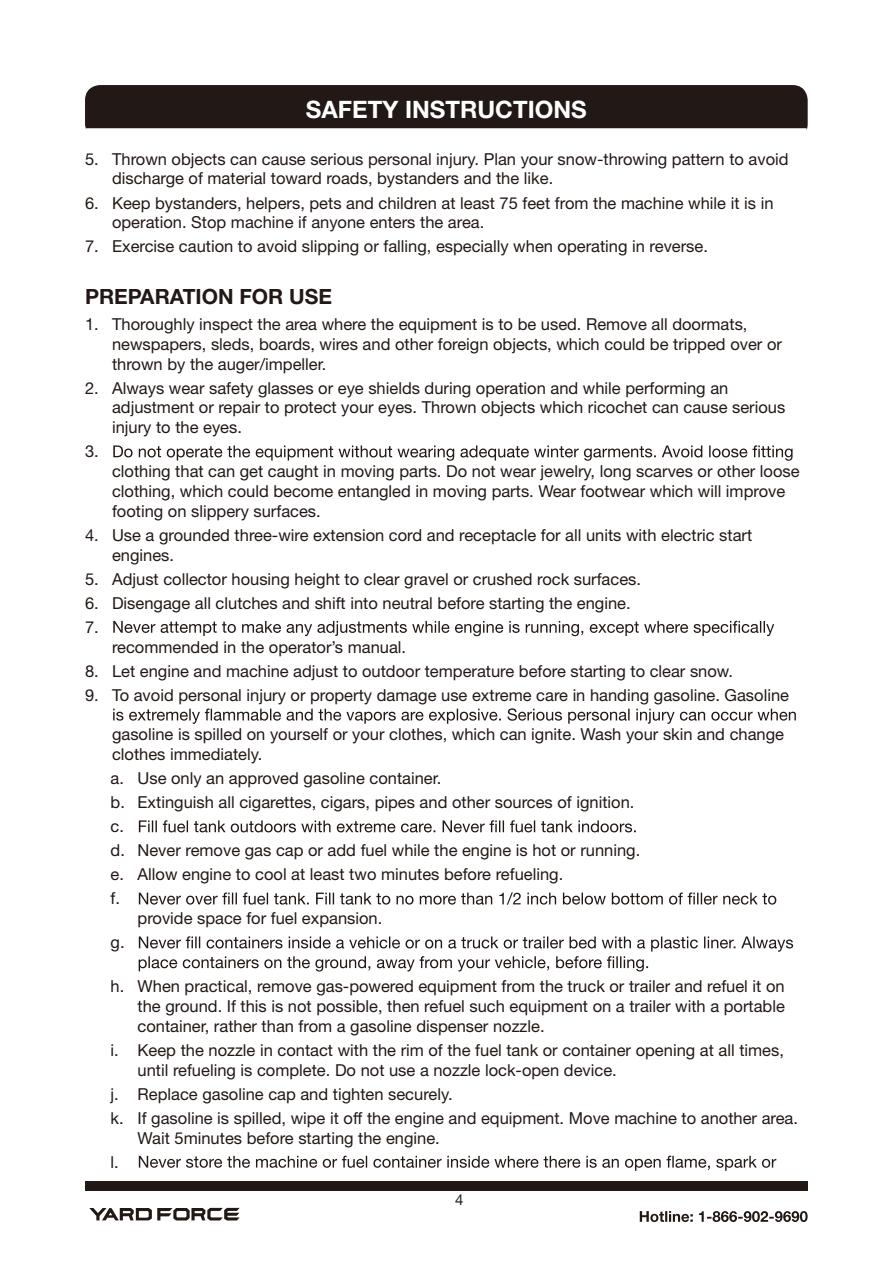
<style>
.page{position:relative;width:893px;height:1263px;background:#fff}
.page>*{position:absolute;margin:0;border:0;box-sizing:border-box;transform-origin:0 0}
.t1{font:700 24px "Helvetica Neue LT Std";color:#fff}
.t2{font:700 21px "Helvetica Neue LT Std";color:#221815}
.t3{font:16.5px/19.8px "Helvetica Neue LT Std";color:#221815}
.t4{font:15px "Helvetica Neue LT Std";color:#221815}
</style>
<div class="page">
<div style="left:85px;top:1181px;width:723px;height:9px;background:#221815"></div>
<svg style="left:89px;top:1208px;width:151px;height:12px"></svg>
<svg style="left:640px;top:1211px;width:168px;height:11px"></svg>
<svg style="left:113px;top:445px;width:679px;height:16px"></svg>
<svg style="left:113px;top:621px;width:661px;height:15px"></svg>
<svg style="left:113px;top:708px;width:683px;height:16px"></svg>
<svg style="left:139px;top:820px;width:497px;height:12px"></svg>
<svg style="left:139px;top:892px;width:637px;height:13px"></svg>
<svg style="left:139px;top:936px;width:654px;height:35px"></svg>
<svg style="left:139px;top:1156px;width:637px;height:15px"></svg>
<svg style="left:85px;top:85px;width:723px;height:45px;background:#2b211f"></svg>
<h1 class="t1" style="left:306px;top:94px;width:282px">SAFETY INSTRUCTIONS</h1>
<p class="t3" style="left:112px;top:149px;width:678px;text-indent:-27px">5. Thrown objects can cause serious personal injury. Plan your snow-throwing pattern to avoid discharge of material toward roads, bystanders and the like.</p>
<p class="t3" style="left:112px;top:193px;width:663px;text-indent:-27px">6. Keep bystanders, helpers, pets and children at least 75 feet from the machine while it is in operation. Stop machine if anyone enters the area.</p>
<p class="t3" style="left:85px;top:236px;width:624px">7. Exercise caution to avoid slipping or falling, especially when operating in reverse.</p>
<p class="t2" style="left:85px;top:284px;width:248px">PREPARATION FOR USE</p>
<p class="t3" style="left:112px;top:314px;width:671px;text-indent:-27px">1. Thoroughly inspect the area where the equipment is to be used. Remove all doormats, newspapers, sleds, boards, wires and other foreign objects, which could be tripped over or thrown by the auger/impeller.</p>
<p class="t3" style="left:112px;top:378px;width:675px;text-indent:-27px">2. Always wear safety glasses or eye shields during operation and while performing an adjustment or repair to protect your eyes. Thrown objects which ricochet can cause serious injury to the eyes.</p>
<p class="t3" style="left:85px;top:441px;width:15px">3.</p>
<p class="t3" style="left:112px;top:461px;width:689px">clothing that can get caught in moving parts. Do not wear jewelry, long scarves or other loose clothing, which could become entangled in moving parts. Wear footwear which will improve footing on slippery surfaces.</p>
<p class="t3" style="left:112px;top:525px;width:642px;text-indent:-27px">4. Use a grounded three-wire extension cord and receptacle for all units with electric start engines.</p>
<p class="t3" style="left:85px;top:569px;width:557px">5. Adjust collector housing height to clear gravel or crushed rock surfaces.</p>
<p class="t3" style="left:85px;top:590px;width:547px;line-height:24px">6. Disengage all clutches and shift into neutral before starting the engine.<br>7.</p>
<p class="t3" style="left:112px;top:636px;width:296px">recommended in the operator’s manual.</p>
<p class="t3" style="left:85px;top:661px;width:650px">8. Let engine and machine adjust to outdoor temperature before starting to clear snow.</p>
<p class="t3" style="left:85px;top:685px;width:705px">9. To avoid personal injury or property damage use extreme care in handing gasoline. Gasoline</p>
<p class="t3" style="left:112px;top:724px;width:673px">gasoline is spilled on yourself or your clothes, which can ignite. Wash your skin and change clothes immediately.</p>
<p class="t3" style="left:111px;top:766px;width:531px;line-height:24px">a. Use only an approved gasoline container.<br>b. Extinguish all cigarettes, cigars, pipes and other sources of ignition. c.<br>d. Never remove gas cap or add fuel while the engine is hot or running. e. Allow engine to cool at least two minutes before refueling.<br>f.</p>
<p class="t3" style="left:138px;top:908px;width:246px">provide space for fuel expansion.</p>
<p class="t3" style="left:111px;top:932px;width:16px">g.</p>
<p class="t3" style="left:138px;top:976px;width:649px;text-align:justify;text-indent:-27px">h. When practical, remove gas-powered equipment from the truck or trailer and refuel it on the ground. If this is not possible, then refuel such equipment on a trailer with a portable container, rather than from a gasoline dispenser nozzle.</p>
<p class="t3" style="left:138px;top:1040px;width:648px;text-indent:-27px">i. Keep the nozzle in contact with the rim of the fuel tank or container opening at all times, until refueling is complete. Do not use a nozzle lock-open device.</p>
<p class="t3" style="left:111px;top:1081px;width:689px;line-height:24px">j. Replace gasoline cap and tighten securely.<br>k. If gasoline is spilled, wipe it off the engine and equipment. Move machine to another area.</p>
<p class="t3" style="left:138px;top:1127px;width:304px">Wait 5minutes before starting the engine.</p>
<p class="t3" style="left:111px;top:1151px;width:10px">l.</p>
<p class="t4" style="left:455px;top:1191px;width:10px">4</p>
</div>
